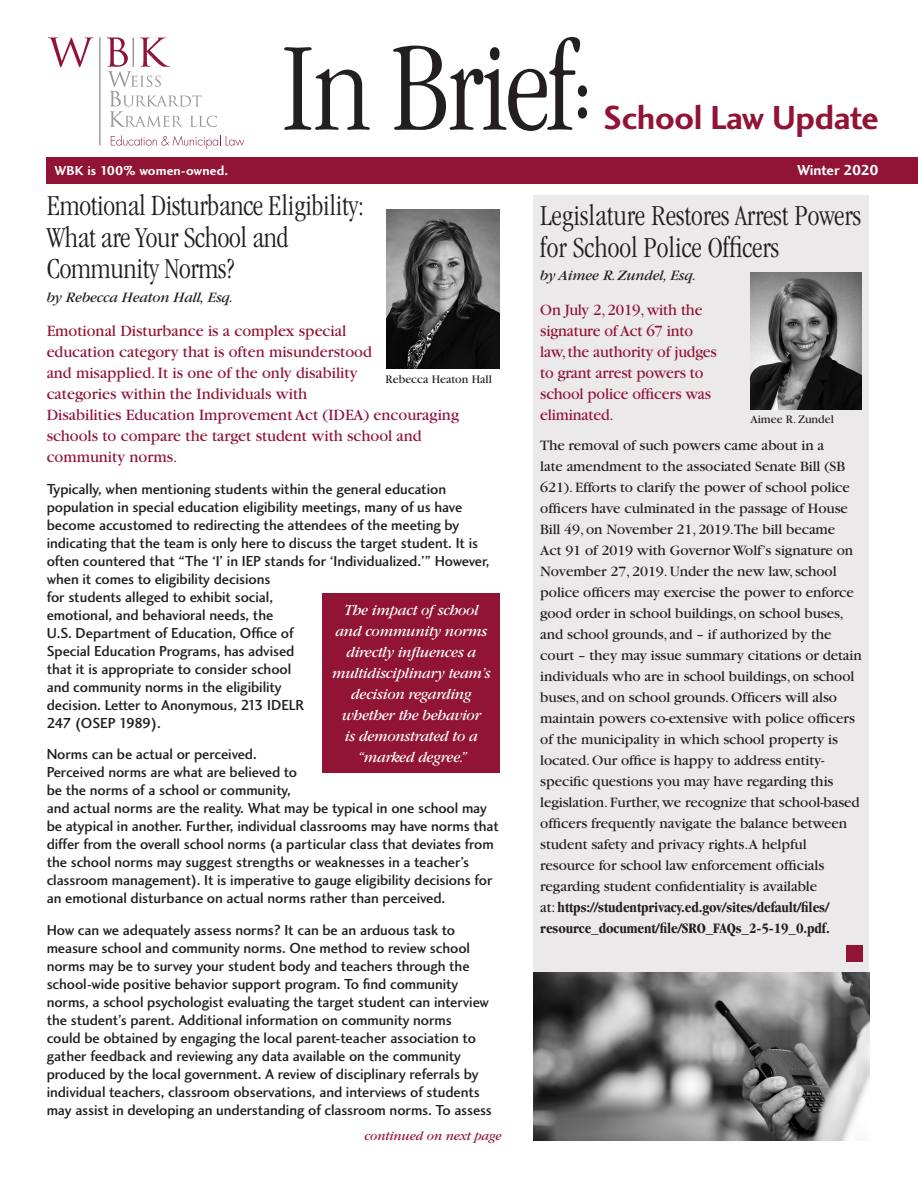
<style>
.page{position:relative;width:918px;height:1188px;background:#fff}
.page>*{position:absolute;margin:0;border:0;box-sizing:border-box;transform-origin:0 0}
.t1{font:300 condensed 130.5px "Garamond";letter-spacing:-.02em;color:#231f20}
.t2{font:34.5px "Charlotte Sans Bold Plain";letter-spacing:-.01em;color:#911436}
.body_copy{font:300 condensed 30px/31.5px "Garamond";letter-spacing:-.01em;color:#231f20}
.subheads{font:16.5px/21px "Garamond";color:#911436}
.subheads-2{font:16.5px/21px "Garamond";color:#911436;scale:.96 1}
.introductory_pgraph{font:italic 15.9px/21px "Garamond";letter-spacing:-.02em;color:#fff;text-align:center}
.body_copy-2{font:15px/18px "Charlotte Sans Medium Plain";letter-spacing:-.005em;color:#231f20}
.subheads-3{font:15px/21px "Garamond";letter-spacing:-.005em;color:#231f20}
.subheads-4{font:italic 15px "Garamond";letter-spacing:-.01em;color:#231f20}
.t3{font:15px "Charlotte Sans Bold Plain";letter-spacing:-.03em;color:#fff}
.t4{font:13.5px "Charlotte Sans Bold Plain";letter-spacing:.01em;color:#fff}
.t5{font:italic 13.5px "Garamond";letter-spacing:-.01em;color:#911436}
.subheads-5{font:12px "Garamond";color:#231f20}
.s1{font-weight:700;font-stretch:condensed}
</style>
<div class="page">
<div style="left:534px;top:195px;width:335px;height:791px;background:#ece9ea"></div>
<div style="left:46px;top:158px;width:872px;height:26px;background:#911436"></div>
<div style="left:578px;top:85px;width:9px;height:12px;background:#231f20;border-radius:50%"></div>
<div style="left:578px;top:107px;width:9px;height:12px;background:#231f20;border-radius:50%"></div>
<div style="left:323px;top:593px;width:177px;height:179px;background:#911436"></div>
<div style="left:846px;top:945px;width:17px;height:17px;background:#911436"></div>
<img style="left:751px;top:272px;width:110px;height:137px">
<img style="left:386px;top:210px;width:114px;height:158px">
<svg style="left:48px;top:37px;width:45px;height:30px"></svg>
<hr style="left:99px;top:37px;width:2px;height:109px;background:#99989b">
<svg style="left:107px;top:37px;width:110px;height:90px"></svg>
<svg style="left:111px;top:135px;width:133px;height:14px"></svg>
<img style="left:534px;top:972px;width:335px;height:168px">
<p class="t1" style="left:280px;top:18px;width:298px">In Brief</p>
<p class="t2" style="left:603px;top:97px;width:277px">School Law Update</p>
<p class="t4" style="left:55px;top:162px;width:175px">WBK is 100% women-owned.</p>
<p class="t3" style="left:797px;top:161px;width:83px">Winter 2020</p>
<p class="body_copy" style="left:47px;top:190px;width:319px">Emotional Disturbance Eligibility:<br>What are Your School and<br>Community Norms?</p>
<p class="subheads-4" style="left:47px;top:289px;width:188px">by Rebecca Heaton Hall, Esq.</p>
<p class="subheads" style="left:47px;top:321px;width:414px">Emotional Disturbance is a complex special<br>education category that is often misunderstood<br>and misapplied. It is one of the only disability<br>categories within the Individuals with<br>Disabilities Education Improvement Act (IDEA) encouraging schools to compare the target student with school and community norms.</p>
<p class="body_copy-2" style="left:47px;top:479px;width:444px">Typically, when mentioning students within the general education population in special education eligibility meetings, many of us have become accustomed to redirecting the attendees of the meeting by indicating that the team is only here to discuss the target student. It is often countered that “The ‘I’ in IEP stands for ‘Individualized.’” However, when it comes to eligibility decisions<br>for students alleged to exhibit social,<br>emotional, and behavioral needs, the<br>U.S. Department of Education, Office of<br>Special Education Programs, has advised<br>that it is appropriate to consider school<br>and community norms in the eligibility<br>decision. Letter to Anonymous, 213 IDELR<br>247 (OSEP 1989).</p>
<p class="body_copy-2" style="left:47px;top:745px;width:454px">Norms can be actual or perceived.<br>Perceived norms are what are believed to<br>be the norms of a school or community,<br>and actual norms are the reality. What may be typical in one school may be atypical in another. Further, individual classrooms may have norms that differ from the overall school norms (a particular class that deviates from the school norms may suggest strengths or weaknesses in a teacher’s classroom management). It is imperative to gauge eligibility decisions for an emotional disturbance on actual norms rather than perceived.</p>
<p class="body_copy-2" style="left:47px;top:920px;width:447px">How can we adequately assess norms? It can be an arduous task to measure school and community norms. One method to review school norms may be to survey your student body and teachers through the school-wide positive behavior support program. To find community norms, a school psychologist evaluating the target student can interview the student’s parent. Additional information on community norms<br>could be obtained by engaging the local parent-teacher association to gather feedback and reviewing any data available on the community produced by the local government. A review of disciplinary referrals by individual teachers, classroom observations, and interviews of students may assist in developing an understanding of classroom norms. To assess</p>
<p class="subheads-5" style="left:386px;top:373px;width:108px">Rebecca Heaton Hall</p>
<p class="introductory_pgraph" style="left:332px;top:600px;width:160px">The impact of school and community norms directly influences a multidisciplinary team’s decision regarding whether the behavior<br>is demonstrated to a “marked degree.”</p>
<p class="t5" style="left:364px;top:1129px;width:139px">continued on next page</p>
<p class="body_copy" style="left:540px;top:200px;width:322px">Legislature Restores Arrest Powers for School Police Officers</p>
<p class="subheads-4" style="left:540px;top:268px;width:157px">by Aimee R. Zundel, Esq.</p>
<p class="subheads-2" style="left:540px;top:299px;width:185px">On July 2, 2019, with the signature of Act 67 into law, the authority of judges to grant arrest powers to school police officers was eliminated.</p>
<p class="subheads-3" style="left:540px;top:435px;width:323px">The removal of such powers came about in a<br>late amendment to the associated Senate Bill (SB 621). Efforts to clarify the power of school police officers have culminated in the passage of House Bill 49, on November 21, 2019.The bill became<br>Act 91 of 2019 with Governor Wolf’s signature on November 27, 2019. Under the new law, school police officers may exercise the power to enforce good order in school buildings, on school buses, and school grounds, and – if authorized by the court – they may issue summary citations or detain individuals who are in school buildings, on school buses, and on school grounds. Officers will also maintain powers co-extensive with police officers of the municipality in which school property is located. Our office is happy to address entity&shy;specific questions you may have regarding this legislation. Further, we recognize that school-based officers frequently navigate the balance between student safety and privacy rights.A helpful resource for school law enforcement officials regarding student confidentiality is available<br>at: <span class="s1">https://studentprivacy.ed.gov/sites/default/files/ resource_document/file/SRO_FAQs_2-5-19_0.pdf.</span></p>
<p class="subheads-5" style="left:750px;top:413px;width:85px">Aimee R. Zundel</p>
</div>
